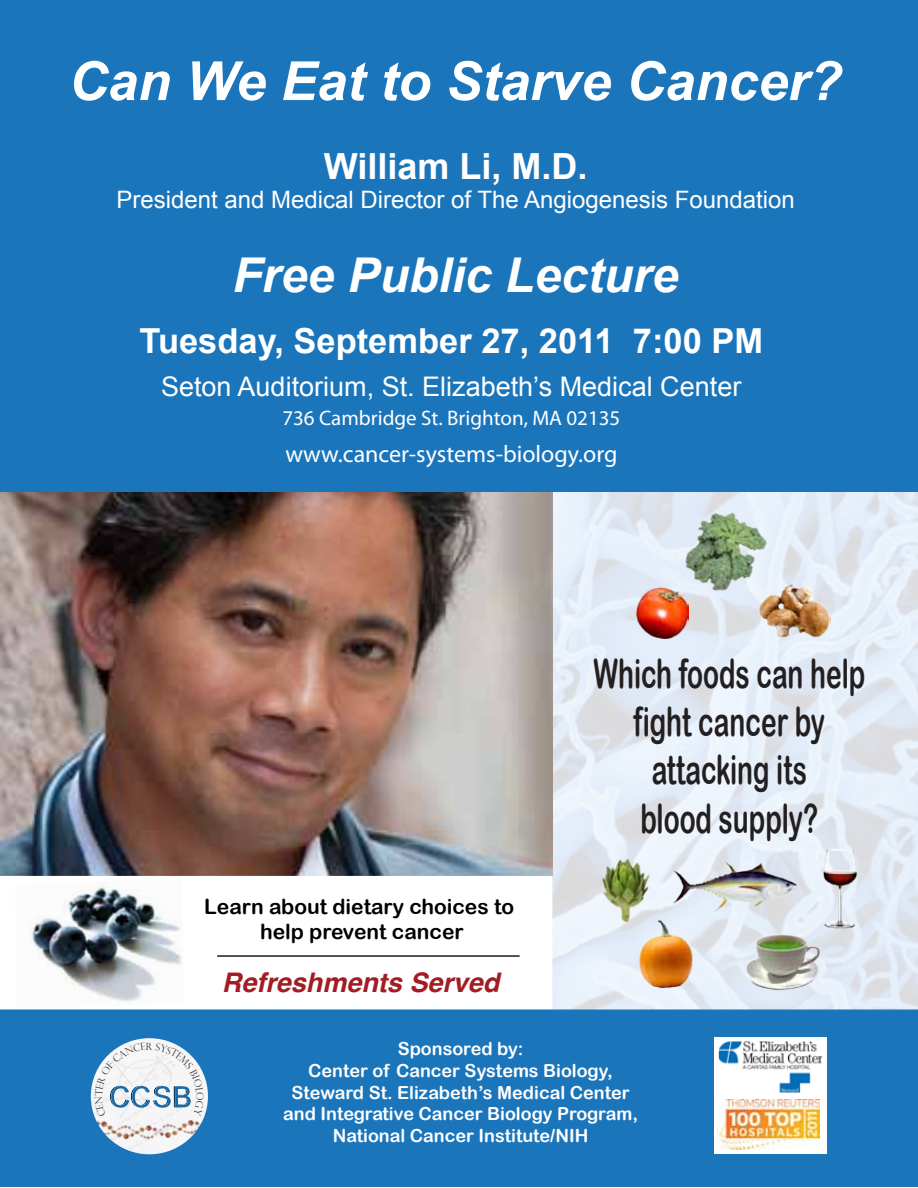
<style>
.page{position:relative;width:918px;height:1188px;background:#fff}
.page>*{position:absolute;margin:0;border:0;box-sizing:border-box;transform-origin:0 0}
.t1{font:italic 700 54px "Arial";color:#fff}
.t2{font:italic 700 48px "Arial";color:#fff}
.t3{font:40.35px/48.4px "Arial Rounded MT Bold";color:#231f20;text-align:center;scale:.65 1}
.t4{font:700 36px "Arial";color:#fff}
.t5{font:700 34.5px "Arial";color:#fff}
.t6{font:27px "Arial";color:#fff}
.t7{font:italic 700 27px "Helvetica";color:#a21c24}
.t8{font:24px "Arial";color:#fff}
.t9{font:24px "Myriad Pro";color:#fff}
.t10{font:21px/25.2px "Arial Rounded MT Bold";color:#000;text-align:center}
.t11{font:21px "Myriad Pro";color:#fff}
.t12{font:18px/21.6px "Arial Rounded MT Bold";color:#fff;text-align:center}
.t13{font:300 9.9px "Perpetua Titling";color:#333131}
</style>
<div class="page">
<img style="left:0;top:112px;width:918px;height:897px">
<img style="left:0;top:490px;width:552px;height:386px">
<div style="left:0;top:876px;width:552px;height:175px;background:#fff"></div>
<div style="left:1px;top:0;width:917px;height:491px;background:#1b75bb"></div>
<div style="left:0;top:1009px;width:918px;height:178px;background:#1b75bb"></div>
<hr style="left:217px;top:955px;width:303px;height:2px;background:#231f20">
<img style="left:29px;top:881px;width:153px;height:119px">
<img style="left:594px;top:851px;width:64px;height:77px">
<img style="left:730px;top:931px;width:99px;height:70px">
<img style="left:636px;top:587px;width:52px;height:51px">
<img style="left:750px;top:581px;width:81px;height:58px">
<img style="left:671px;top:859px;width:120px;height:54px">
<img style="left:676px;top:499px;width:102px;height:107px">
<img style="left:625px;top:913px;width:86px;height:86px">
<img style="left:37px;top:1000px;width:200px;height:187px">
<img style="left:92px;top:1057px;width:135px;height:130px">
<div style="left:76px;top:1023px;width:147px;height:146px;border:15px solid #1b75bb;border-radius:50%"></div>
<div style="left:214px;top:1115px;width:15px;height:14px;background:#1b75bb;border-radius:50%"></div>
<div style="left:78px;top:1019px;width:119px;height:12px;background:#1b75bb"></div>
<div style="left:181px;top:1025px;width:25px;height:16px;background:#1b75bb"></div>
<div style="left:193px;top:1037px;width:24px;height:15px;background:#1b75bb"></div>
<div style="left:203px;top:1045px;width:14px;height:15px;background:#1b75bb"></div>
<div style="left:77px;top:1029px;width:43px;height:14px;background:#1b75bb"></div>
<div style="left:77px;top:1039px;width:26px;height:14px;background:#1b75bb"></div>
<div style="left:76px;top:1051px;width:15px;height:30px;background:#1b75bb"></div>
<div style="left:75px;top:1114px;width:14px;height:47px;background:#1b75bb"></div>
<div style="left:86px;top:1137px;width:14px;height:23px;background:#1b75bb"></div>
<div style="left:98px;top:1146px;width:15px;height:17px;background:#1b75bb"></div>
<div style="left:204px;top:1125px;width:14px;height:38px;background:#1b75bb"></div>
<div style="left:193px;top:1144px;width:14px;height:19px;background:#1b75bb"></div>
<div style="left:182px;top:1148px;width:15px;height:16px;background:#1b75bb"></div>
<img style="left:791px;top:840px;width:96px;height:96px">
<div style="left:714px;top:1038px;width:112px;height:58px;background:#fff"></div>
<img style="left:719px;top:1041px;width:103px;height:52px">
<div style="left:714px;top:1096px;width:112px;height:58px;background:#fff"></div>
<img style="left:717px;top:1100px;width:103px;height:50px">
<svg style="left:95px;top:1043px;width:109px;height:74px"></svg>
<h1 class="t1" style="left:69px;top:46px;width:775px">Can We Eat to Starve Cancer?</h1>
<h3 class="t4" style="left:324px;top:143px;width:265px">William Li, M.D.</h3>
<h3 class="t8" style="left:116px;top:184px;width:680px">President and Medical Director of The Angiogenesis Foundation</h3>
<h2 class="t2" style="left:233px;top:244px;width:447px">Free Public Lecture</h2>
<h3 class="t5" style="left:139px;top:319px;width:625px">Tuesday, September 27, 2011 7:00 PM</h3>
<h3 class="t6" style="left:161px;top:369px;width:582px">Seton Auditorium, St. Elizabeth’s Medical Center</h3>
<p class="t11" style="left:282px;top:405px;width:339px">736 Cambridge St. Brighton, MA 02135</p>
<h3 class="t9" style="left:285px;top:439px;width:334px">www.cancer-systems-biology.org</h3>
<p class="t10" style="left:204px;top:894px;width:311px">Learn about dietary choices to help prevent cancer</p>
<h3 class="t7" style="left:222px;top:960px;width:279px">Refreshments Served</h3>
<h3 class="t3" style="left:593px;top:649px;width:420px">Which foods can help fight cancer by attacking its<br>blood supply?</h3>
<p class="t13" style="left:146px;top:1040px;width:8px">r</p>
<p class="t12" style="left:283px;top:1038px;width:356px">Sponsored by:<br>Center of Cancer Systems Biology,<br>Steward St. Elizabeth’s Medical Center and Integrative Cancer Biology Program,<br>National Cancer Institute/NIH</p>
</div>
